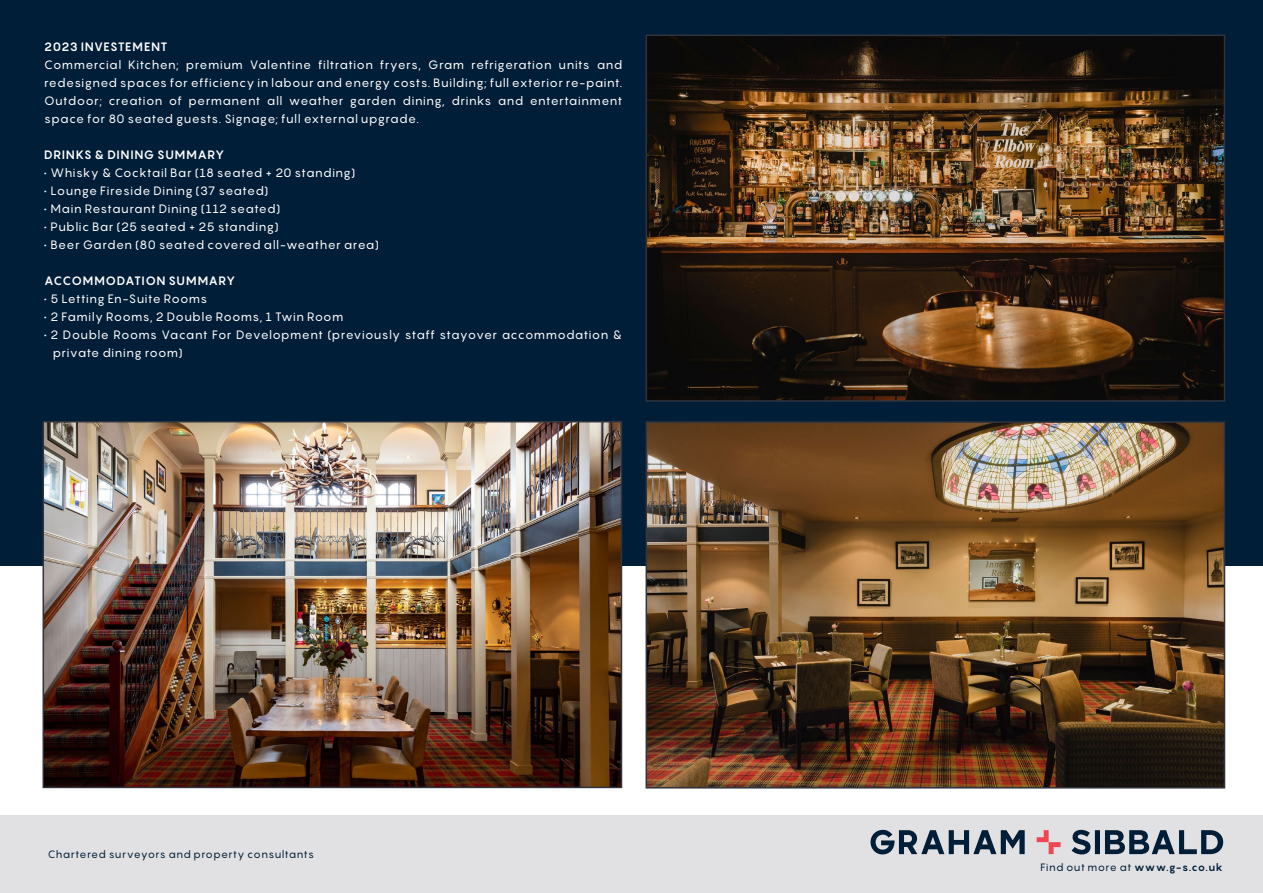
<style>
.page{position:relative;width:1263px;height:893px;background:#fff}
.page>*{position:absolute;margin:0;border:0;box-sizing:border-box;transform-origin:0 0}
.Paragraph_Style_5{font:12px/18px "Pangram";letter-spacing:.035em;color:#fff}
.Paragraph_Style_5-2{font:700 12px "Pangram";letter-spacing:.045em;color:#fff}
.t1{font:10.5px "Pangram";letter-spacing:.04em;color:#001e37}
.s1{font-weight:700}
</style>
<div class="page">
<div style="left:0;top:0;width:1263px;height:565px;background:#001e37"></div>
<div style="left:0;top:815px;width:1263px;height:78px;background:#e1e1e3"></div>
<img style="left:46px;top:424px;width:573px;height:361px">
<div style="left:43px;top:421px;width:579px;height:367px;border:2px solid #30343e"></div>
<img style="left:648px;top:424px;width:574px;height:361px">
<div style="left:645px;top:421px;width:580px;height:367px;border:2px solid #30343e"></div>
<img style="left:648px;top:38px;width:574px;height:361px">
<div style="left:645px;top:35px;width:580px;height:367px;border:2px solid #30343e"></div>
<svg style="left:870px;top:830px;width:353px;height:24px"></svg>
<p class="Paragraph_Style_5-2" style="left:44px;top:39px;width:125px">2023 INVESTEMENT</p>
<p class="Paragraph_Style_5" style="left:44px;top:56px;width:579px">Commercial Kitchen; premium Valentine filtration fryers, Gram refrigeration units and redesigned spaces for efficiency in labour and energy costs. Building; full exterior re-paint.</p>
<p class="Paragraph_Style_5" style="left:44px;top:92px;width:579px">Outdoor; creation of permanent all weather garden dining, drinks and entertainment space for 80 seated guests. Signage; full external upgrade.</p>
<p class="Paragraph_Style_5-2" style="left:44px;top:147px;width:182px">DRINKS &amp; DINING SUMMARY</p>
<p class="Paragraph_Style_5" style="left:44px;top:164px;width:313px">• Whisky &amp; Cocktail Bar (18 seated + 20 standing)</p>
<p class="Paragraph_Style_5" style="left:44px;top:182px;width:226px">• Lounge Fireside Dining (37 seated)</p>
<p class="Paragraph_Style_5" style="left:44px;top:200px;width:238px">• Main Restaurant Dining (112 seated)</p>
<p class="Paragraph_Style_5" style="left:44px;top:218px;width:236px">• Public Bar (25 seated + 25 standing)</p>
<p class="Paragraph_Style_5" style="left:44px;top:236px;width:336px">• Beer Garden (80 seated covered all-weather area)</p>
<p class="Paragraph_Style_5-2" style="left:44px;top:273px;width:193px">ACCOMMODATION SUMMARY</p>
<p class="Paragraph_Style_5" style="left:44px;top:290px;width:165px">• 5 Letting En-Suite Rooms</p>
<p class="Paragraph_Style_5" style="left:44px;top:308px;width:301px">• 2 Family Rooms, 2 Double Rooms, 1 Twin Room</p>
<p class="Paragraph_Style_5" style="left:53px;top:326px;width:571px;text-indent:-9px">• 2 Double Rooms Vacant For Development (previously staff stayover accommodation &amp; private dining room)</p>
<p class="t1" style="left:48px;top:847px;width:268px">Chartered surveyors and property consultants</p>
<p class="t1" style="left:1040px;top:861px;width:184px">Find out more at <span class="s1">www.g-s.co.uk</span></p>
</div>
